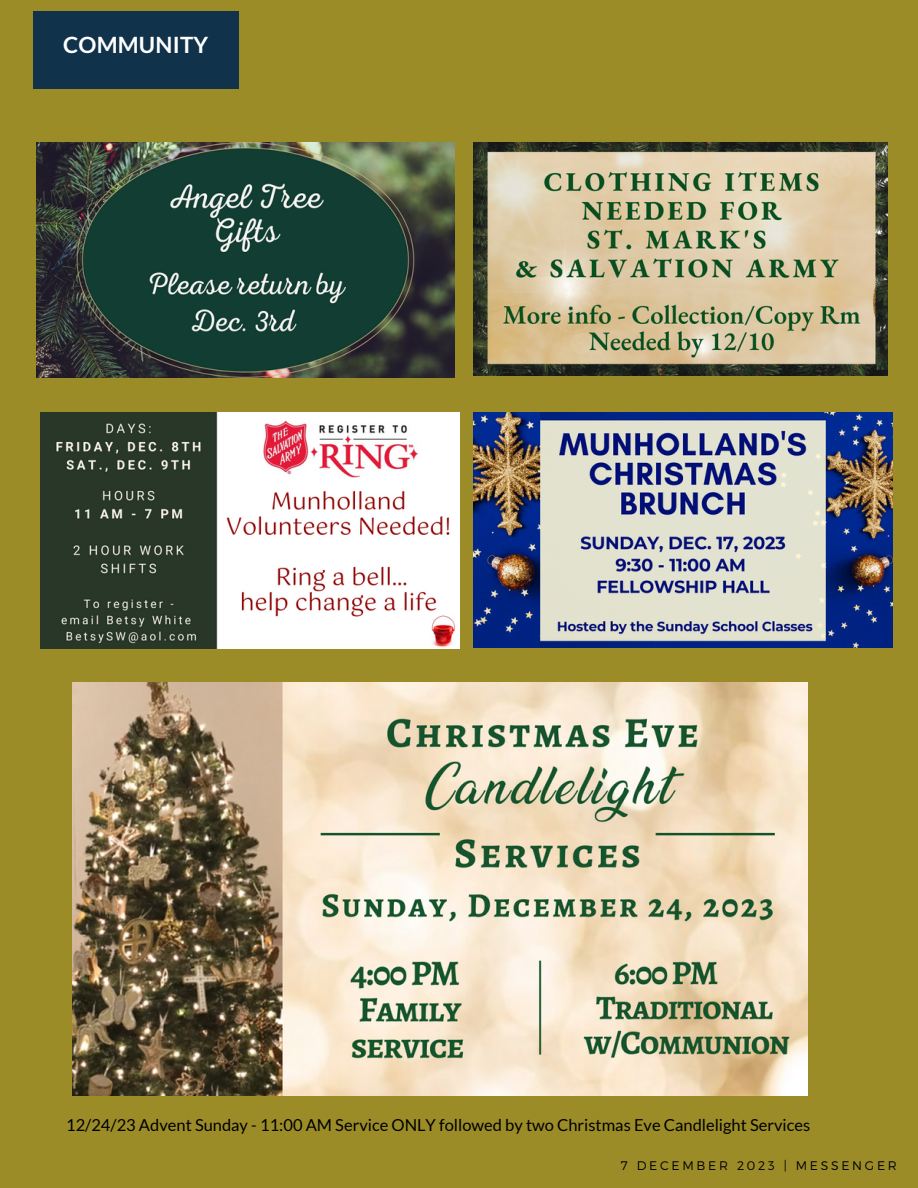
<style>
.page{position:relative;width:918px;height:1188px;background:#9b8c28}
.page>*{position:absolute;margin:0;border:0;box-sizing:border-box;transform-origin:0 0}
.t1{font:700 22.5px "Lato";letter-spacing:.01em;color:#fff}
.t2{font:16.5px "Lato";color:#000}
.t3{font:300 12.45px "Montserrat";letter-spacing:.22em;color:#000}
</style>
<div class="page">
<div style="left:33px;top:11px;width:206px;height:78px;background:#10324b"></div>
<img style="left:41px;top:413px;width:418px;height:235px">
<img style="left:36px;top:143px;width:419px;height:235px">
<img style="left:474px;top:413px;width:418px;height:235px">
<img style="left:474px;top:143px;width:414px;height:232px">
<img style="left:72px;top:683px;width:735px;height:413px">
<p class="t1" style="left:48px;top:31px;width:147px">COMMUNITY</p>
<p class="t1" style="left:63px;top:31px;width:147px">COMMUNITY</p>
<p class="t2" style="left:66px;top:1115px;width:746px">12/24/23 Advent Sunday - 11:00 AM Service ONLY followed by two Christmas Eve Candlelight Services</p>
<p class="t3" style="left:621px;top:1157px;width:277px">7 DECEMBER 2023 | MESSENGER</p>
</div>
